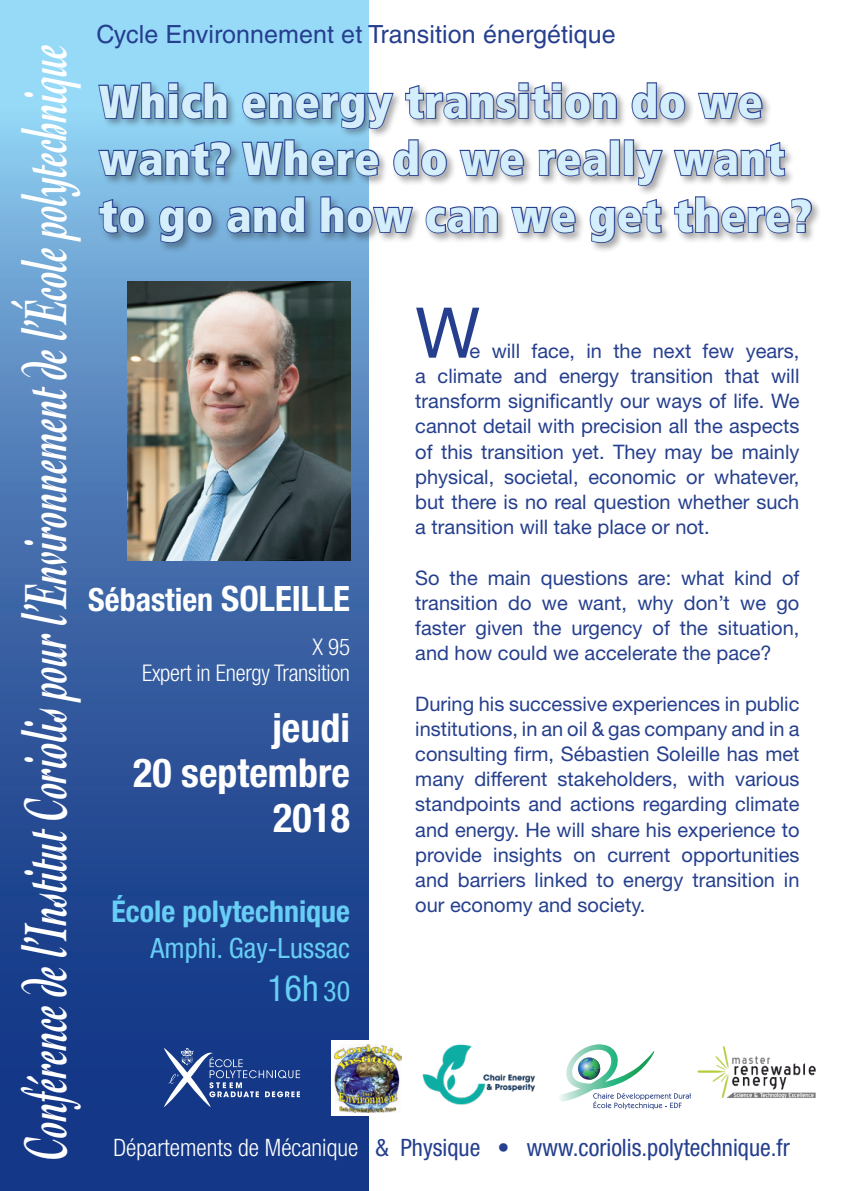
<style>
.page{position:relative;width:842px;height:1191px;background:#fff}
.page>*{position:absolute;margin:0;border:0;box-sizing:border-box;transform-origin:0 0}
.t1{font:70px "Helvetica Neue LT Std";color:#253f8e}
.t2{font:italic 700 63px "Cochin LT Std";letter-spacing:-.015em;color:#fff;scale:.56 1}
.t3{font:900 condensed 46px/57px "Frutiger LT Std";letter-spacing:.01em;color:#d4effb}
.t4{font:700 condensed 40px/45.2px "Helvetica Neue LT Std";color:#fff;text-align:right}
.t5{font:condensed 36px "Helvetica Neue LT Std";color:#67cef5}
.t6{font:700 condensed 32px "Helvetica Neue LT Std";color:#fff}
.t7{font:700 condensed 30px "Helvetica Neue LT Std";color:#67cef5}
.t8{font:condensed 28px "Helvetica Neue LT Std";color:#67cef5}
.t9{font:25px "Helvetica LT Std";letter-spacing:.005em;color:#253f8e}
.t10{font:condensed 24px "Helvetica Neue LT Std";color:#253f8e}
.t11{font:300 condensed 23px/26px "Helvetica Neue LT Std";letter-spacing:-.01em;color:#fff;text-align:right}
.t12{font:20px/25.2px "Helvetica Neue LT Std";color:#253f8e;text-align:justify}
.s1{font-size:35px}
.s2{font-size:28px}
.s3{font-weight:300;color:#fff}
</style>
<div class="page">
<svg style="left:0;top:0;width:368px;height:1191px;background:#3d68a8"></svg>
<div style="left:97px;top:80px;width:725px;height:173px;background:#231f20;opacity:.38"></div>
<svg style="left:97px;top:81px;width:131px;height:39px;background:#6593bb"></svg>
<svg style="left:241px;top:91px;width:154px;height:39px;background:#729abe"></svg>
<svg style="left:404px;top:81px;width:214px;height:39px"></svg>
<svg style="left:631px;top:81px;width:55px;height:39px"></svg>
<svg style="left:696px;top:91px;width:67px;height:29px;background:#99a1bb"></svg>
<svg style="left:97px;top:140px;width:135px;height:37px;background:#628fba"></svg>
<svg style="left:240px;top:138px;width:140px;height:39px;background:#6791bb"></svg>
<svg style="left:392px;top:138px;width:56px;height:39px"></svg>
<svg style="left:458px;top:148px;width:67px;height:29px;background:#99a1bb"></svg>
<svg style="left:537px;top:148px;width:71px;height:29px;background:#98a1bb"></svg>
<div style="left:610px;top:139px;width:10px;height:37px;border:2px solid #253f8e"></div>
<div style="left:624px;top:139px;width:10px;height:37px;border:2px solid #253f8e"></div>
<svg style="left:634px;top:148px;width:30px;height:39px"></svg>
<svg style="left:672px;top:140px;width:114px;height:37px"></svg>
<svg style="left:98px;top:197px;width:48px;height:37px;background:#5d87b5"></svg>
<svg style="left:158px;top:205px;width:56px;height:39px;background:#577fad"></svg>
<svg style="left:226px;top:195px;width:80px;height:39px;background:#5b86b4"></svg>
<svg style="left:319px;top:195px;width:95px;height:39px;background:#849dbe"></svg>
<svg style="left:425px;top:205px;width:74px;height:29px;background:#98a0ba"></svg>
<svg style="left:510px;top:205px;width:67px;height:29px;background:#99a1bb"></svg>
<svg style="left:589px;top:197px;width:74px;height:47px"></svg>
<svg style="left:673px;top:195px;width:140px;height:39px"></svg>
<img style="left:128px;top:281px;width:222px;height:279px">
<div style="left:331px;top:1040px;width:74px;height:75px;background:#fff"></div>
<img style="left:334px;top:1044px;width:68px;height:68px">
<svg style="left:560px;top:1044px;width:131px;height:65px"></svg>
<img style="left:697px;top:1046px;width:119px;height:52px">
<img style="left:422px;top:1044px;width:114px;height:61px">
<svg style="left:164px;top:1047px;width:136px;height:60px;background:#385699"></svg>
<h2 class="t2" style="left:8px;top:1159px;width:1994px;rotate:-90deg">Conférence de l’Institut Coriolis pour l’Environnement de l’École polytechnique</h2>
<p class="t9" style="left:96px;top:19px;width:521px">Cycle Environnement et Transition énergétique</p>
<h3 class="t3" style="left:99px;top:73px;width:714px">Which energy transition do we want? Where do we really want to go and how can we get there?</h3>
<h3 class="t6" style="left:88px;top:580px;width:263px">Sébastien <span class="s1">SOLEILLE</span></h3>
<p class="t11" style="left:142px;top:634px;width:210px">X 95<br>Expert in Energy Transition</p>
<h3 class="t4" style="left:133px;top:704px;width:218px">jeudi<br>20 septembre<br>2018</h3>
<h3 class="t7" style="left:111px;top:893px;width:240px">École polytechnique</h3>
<h3 class="t8" style="left:151px;top:931px;width:201px">Amphi. Gay-Lussac</h3>
<h3 class="t5" style="left:267px;top:967px;width:84px">16h <span class="s2">30</span></h3>
<h1 class="t1" style="left:415px;top:291px;width:66px">W</h1>
<p class="t12" style="left:415px;top:338px;width:386px;text-indent:54px">e will face, in the next few years, a climate and energy transition that will transform significantly our ways of life. We cannot detail with precision all the aspects of this transition yet. They may be mainly physical, societal, economic or whatever, but there is no real question whether such a transition will take place or not.</p>
<p class="t12" style="left:415px;top:564px;width:386px">So the main questions are: what kind of transition do we want, why don’t we go faster given the urgency of the situation, and how could we accelerate the pace?</p>
<p class="t12" style="left:415px;top:690px;width:386px">During his successive experiences in public institutions, in an oil &amp; gas company and in a consulting firm, Sébastien Soleille has met many different stakeholders, with various standpoints and actions regarding climate and energy. He will share his experience to provide insights on current opportunities and barriers linked to energy transition in our economy and society.</p>
<p class="t10" style="left:113px;top:1133px;width:678px"><span class="s3">Départements de Mécanique</span> &amp; Physique • www.coriolis.polytechnique.fr</p>
</div>
